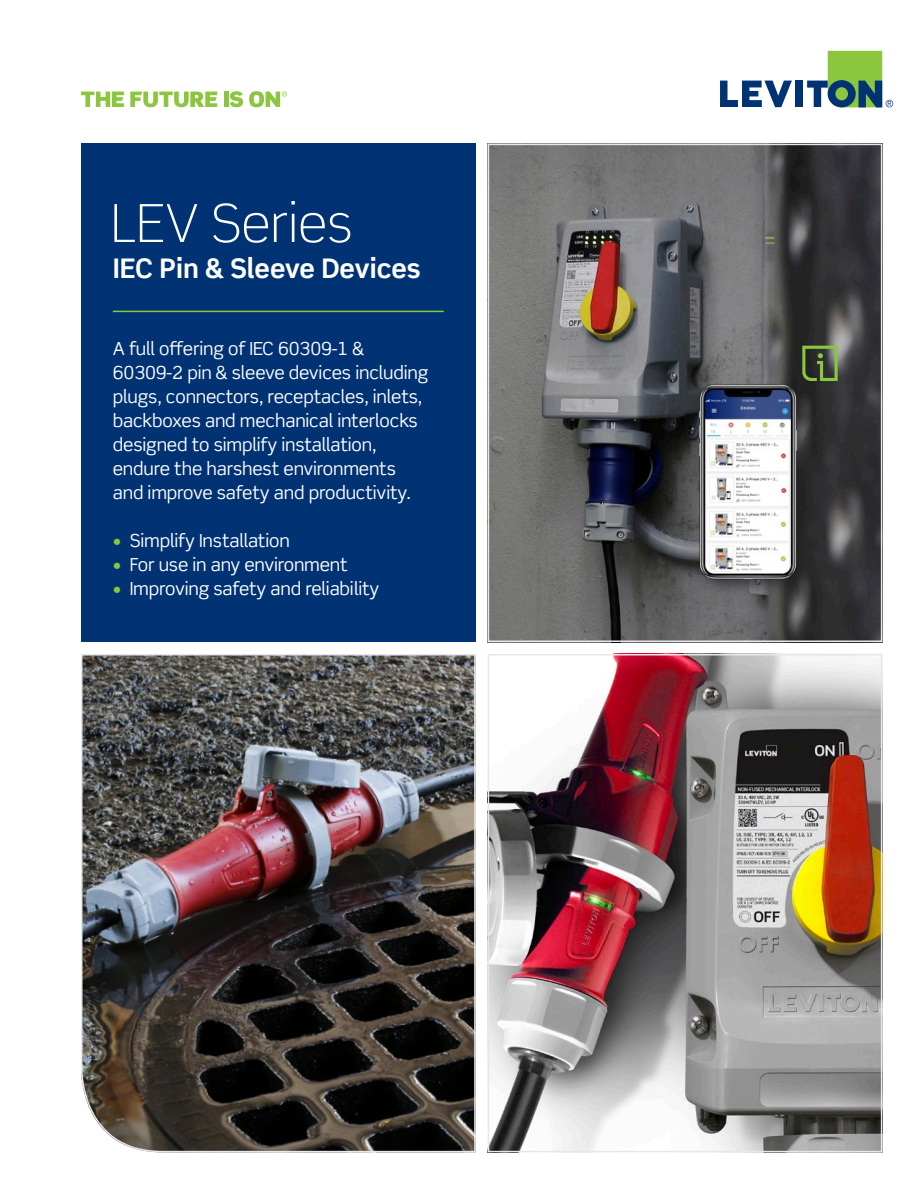
<style>
.page{position:relative;width:918px;height:1188px;background:#fff}
.page>*{position:absolute;margin:0;border:0;box-sizing:border-box;transform-origin:0 0}
.t1{font:300 52.5px "Scene Std";color:#fff}
.t2{font:700 27px "Scene Std";color:#fff}
.t3{font:18px/24px "Scene Std";letter-spacing:-.01em;color:#fff}
.s1{color:#8bc63e}
</style>
<div class="page">
<img style="left:491px;top:147px;width:388px;height:492px">
<div style="left:488px;top:144px;width:394px;height:498px;border:2px solid #e6e7e9"></div>
<svg style="left:720px;top:81px;width:72px;height:26px"></svg>
<div style="left:795px;top:81px;width:7px;height:26px;background:#013374"></div>
<svg style="left:807px;top:51px;width:86px;height:56px"></svg>
<img style="left:81px;top:654px;width:395px;height:499px">
<div style="left:81px;top:144px;width:395px;height:498px;background:#013374"></div>
<img style="left:491px;top:657px;width:388px;height:492px">
<div style="left:488px;top:654px;width:394px;height:498px;border:2px solid #e6e7e9"></div>
<svg style="left:81px;top:92px;width:43px;height:15px"></svg>
<svg style="left:130px;top:92px;width:87px;height:15px"></svg>
<hr style="left:224px;top:92px;width:4px;height:15px;background:#8bc63e">
<svg style="left:230px;top:91px;width:13px;height:16px"></svg>
<svg style="left:249px;top:91px;width:38px;height:16px"></svg>
<hr style="left:113px;top:311px;width:331px;height:1px;background:#8bc63e">
<div style="left:696px;top:380px;width:117px;height:215px;background:#231f20;opacity:.6"></div>
<img style="left:697px;top:382px;width:101px;height:199px">
<svg style="left:802px;top:346px;width:36px;height:35px"></svg>
<p class="t1" style="left:111px;top:191px;width:243px">LEV Series</p>
<p class="t2" style="left:113px;top:252px;width:309px">IEC Pin &amp; Sleeve Devices</p>
<p class="t3" style="left:113px;top:336px;width:317px">A full offering of IEC 60309-1 &amp; 60309-2 pin &amp; sleeve devices including plugs, connectors, receptacles, inlets, backboxes and mechanical interlocks designed to simplify installation, endure the harshest environments and improve safety and productivity.</p>
<p class="t3" style="left:113px;top:528px;width:178px"><span class="s1">•</span> Simplify Installation</p>
<p class="t3" style="left:113px;top:552px;width:237px"><span class="s1">•</span> For use in any environment</p>
<p class="t3" style="left:113px;top:576px;width:268px"><span class="s1">•</span> Improving safety and reliability</p>
</div>
